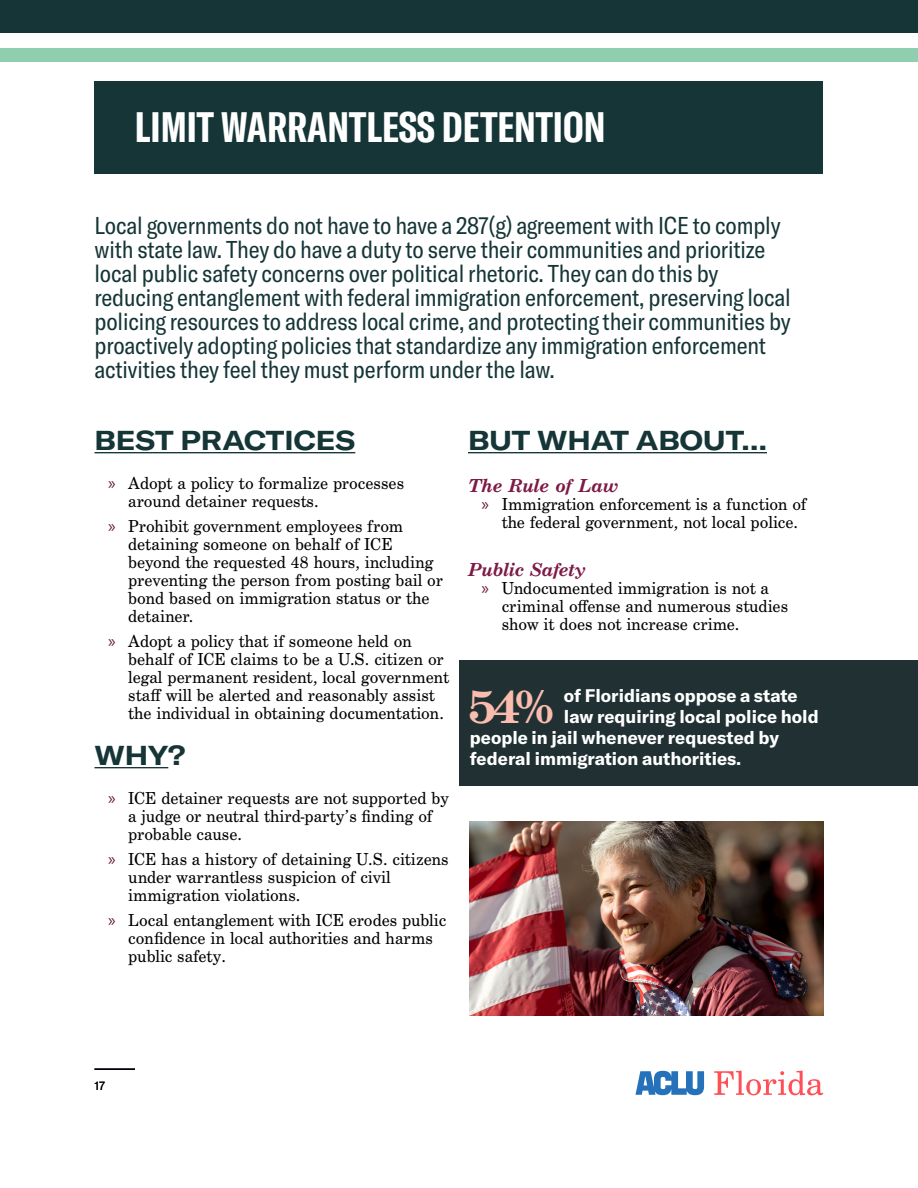
<style>
.page{position:relative;width:918px;height:1188px;background:#fff}
.page>*{position:absolute;margin:0;border:0;box-sizing:border-box;transform-origin:0 0}
.Pull_Quote{font:700 49.5px "Century Schoolbook FS";color:#fabcae}
.t1{font:700 extra-condensed 42px "GT America";color:#fff}
.SECTION_TITLE_NK{font:700 expanded 27px "GT America";color:#153536}
.Resources_Intro{font:condensed 24px/24px "GT America";letter-spacing:-.005em;color:#153536}
.SECTION_TITLE_NK-2{font:italic 700 19.5px "Century Schoolbook FS";letter-spacing:.005em;color:#7d1a46}
.t2{font:18px/18px "Century Schoolbook FS";color:#000}
.Pull_Quote-2{font:700 18px "GT America";color:#fff}
.t3{font:12px "GT America";color:#231f20}
.s1{font-family:"Myriad Pro";color:#681a40}
</style>
<div class="page">
<div style="left:0;top:48px;width:918px;height:14px;background:#8fcfb0"></div>
<div style="left:0;top:0;width:918px;height:32px;background:#153536"></div>
<hr style="left:917px;top:1156px;width:1px;height:32px;background:#153536">
<hr style="left:94px;top:1068px;width:41px;height:2px;background:#000">
<div style="left:94px;top:81px;width:730px;height:93px;background:#153536"></div>
<hr style="left:94px;top:452px;width:261px;height:1px;background:#153536">
<hr style="left:94px;top:767px;width:74px;height:1px;background:#153536">
<hr style="left:468px;top:452px;width:299px;height:1px;background:#153536">
<div style="left:459px;top:660px;width:459px;height:126px;background:#213133"></div>
<svg style="left:714px;top:1071px;width:109px;height:24px"></svg>
<svg style="left:635px;top:1071px;width:69px;height:24px"></svg>
<img style="left:470px;top:822px;width:354px;height:194px">
<p class="t1" style="left:135px;top:102px;width:472px">LIMIT WARRANTLESS DETENTION</p>
<p class="Resources_Intro" style="left:94px;top:214px;width:698px">Local governments do not have to have a 287(g) agreement with ICE to comply with state law. They do have a duty to serve their communities and prioritize local public safety concerns over political rhetoric. They can do this by reducing entanglement with federal immigration enforcement, preserving local policing resources to address local crime, and protecting their communities by proactively adopting policies that standardize any immigration enforcement activities they feel they must perform under the law.</p>
<p class="SECTION_TITLE_NK" style="left:94px;top:424px;width:262px">BEST PRACTICES</p>
<p class="t2" style="left:128px;top:474px;width:277px;text-indent:-20px"><span class="s1">»</span> Adopt a policy to formalize processes around detainer requests.</p>
<p class="t2" style="left:128px;top:517px;width:316px;text-indent:-20px"><span class="s1">»</span> Prohibit government employees from detaining someone on behalf of ICE beyond the requested 48 hours, including preventing the person from posting bail or bond based on immigration status or the detainer.</p>
<p class="t2" style="left:128px;top:632px;width:322px;text-indent:-20px"><span class="s1">»</span> Adopt a policy that if someone held on behalf of ICE claims to be a U.S. citizen or legal permanent resident, local government staff will be alerted and reasonably assist the individual in obtaining documentation.</p>
<p class="SECTION_TITLE_NK" style="left:94px;top:739px;width:93px">WHY?</p>
<p class="t2" style="left:128px;top:789px;width:322px;text-indent:-20px"><span class="s1">»</span> ICE detainer requests are not supported by a judge or neutral third-party’s finding of probable cause.</p>
<p class="t2" style="left:128px;top:850px;width:322px;text-indent:-20px"><span class="s1">»</span> ICE has a history of detaining U.S. citizens under warrantless suspicion of civil immigration violations.</p>
<p class="t2" style="left:128px;top:911px;width:320px;text-indent:-20px"><span class="s1">»</span> Local entanglement with ICE erodes public confidence in local authorities and harms public safety.</p>
<p class="SECTION_TITLE_NK" style="left:468px;top:424px;width:300px">BUT WHAT ABOUT…</p>
<p class="SECTION_TITLE_NK-2" style="left:468px;top:475px;width:152px">The Rule of Law</p>
<p class="t2" style="left:502px;top:495px;width:306px;text-indent:-20px"><span class="s1">»</span> Immigration enforcement is a function of the federal government, not local police.</p>
<p class="SECTION_TITLE_NK-2" style="left:468px;top:559px;width:119px">Public Safety</p>
<p class="t2" style="left:502px;top:579px;width:288px;text-indent:-20px"><span class="s1">»</span> Undocumented immigration is not a criminal offense and numerous studies show it does not increase crime.</p>
<p class="Pull_Quote" style="left:468px;top:679px;width:88px">54%</p>
<p class="Pull_Quote-2" style="left:564px;top:684px;width:235px">of Floridians oppose a state</p>
<p class="Pull_Quote-2" style="left:564px;top:705px;width:256px">law requiring local police hold</p>
<p class="Pull_Quote-2" style="left:470px;top:726px;width:311px">people in jail whenever requested by</p>
<p class="Pull_Quote-2" style="left:470px;top:747px;width:273px">federal immigration authorities.</p>
<p class="t3" style="left:94px;top:1078px;width:12px">17</p>
</div>
